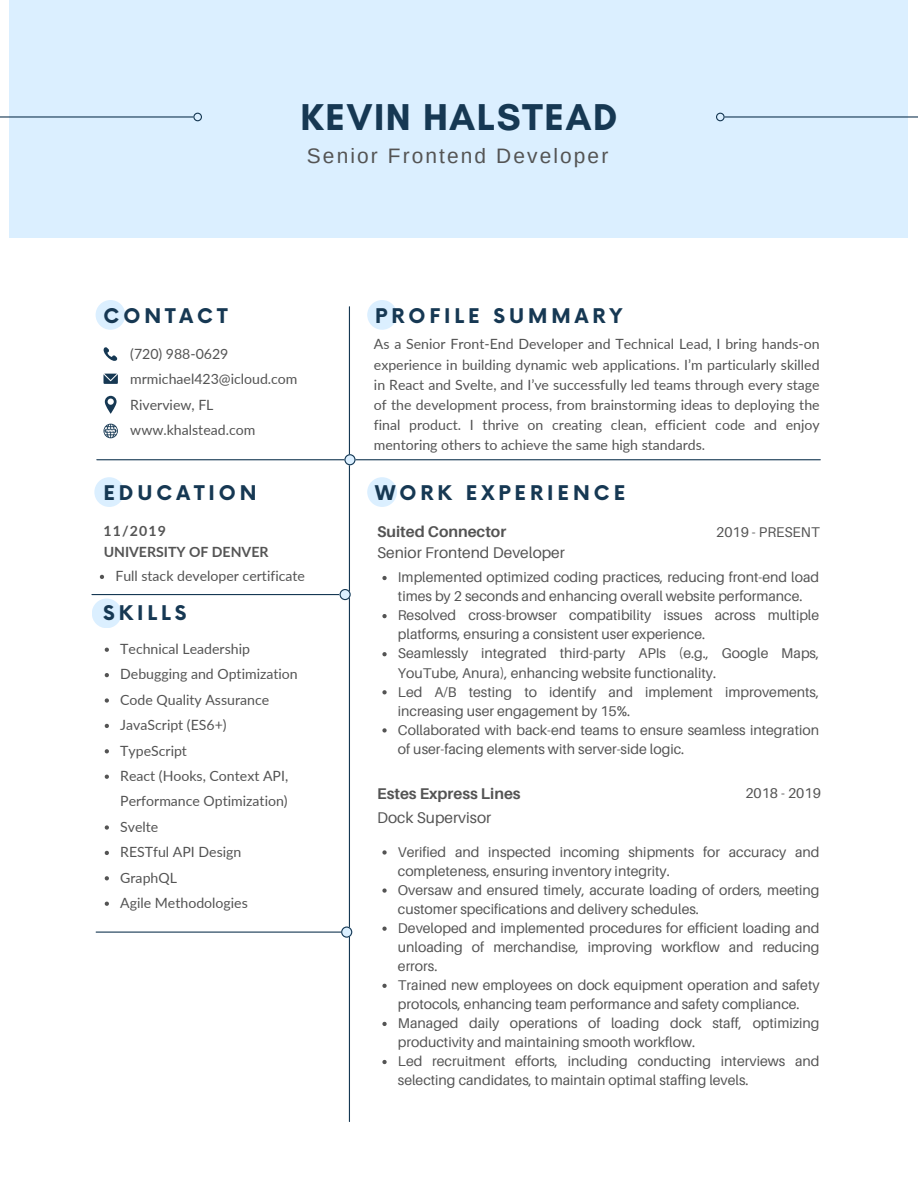
<style>
.page{position:relative;width:918px;height:1188px;background:#fff}
.page>*{position:absolute;margin:0;border:0;box-sizing:border-box;transform-origin:0 0}
.t1{font:700 38.1px "Glacial Indifference";letter-spacing:.035em;color:#163853}
.t2{font:20.85px "Arimo";letter-spacing:.1em;color:#545454}
.t3{font:700 19.8px "Now";letter-spacing:.2em;color:#163853}
.t4{font:15.45px "Aileron";color:#545454}
.t5{font:700 15.45px "Aileron";color:#545454}
.t6{font:14.1px/19px "Aileron";color:#545454}
.t7{font:14.1px/20.1px "Lato";color:#545454}
.t8{font:700 14.1px "Lato";color:#545454}
</style>
<div class="page">
<hr style="left:97px;top:459px;width:723px;height:1px;background:#163853">
<hr style="left:349px;top:307px;width:1px;height:815px;background:#163853">
<svg style="left:344px;top:454px;width:12px;height:11px"></svg>
<hr style="left:92px;top:594px;width:247px;height:1px;background:#163853">
<svg style="left:340px;top:589px;width:11px;height:11px"></svg>
<hr style="left:96px;top:932px;width:253px;height:1px;background:#163853">
<svg style="left:341px;top:927px;width:11px;height:11px"></svg>
<svg style="left:104px;top:347px;width:13px;height:14px"></svg>
<svg style="left:104px;top:374px;width:14px;height:10px"></svg>
<svg style="left:105px;top:396px;width:11px;height:18px"></svg>
<svg style="left:104px;top:424px;width:14px;height:14px"></svg>
<div style="left:96px;top:300px;width:29px;height:30px;background:#dbefff;border-radius:50%"></div>
<svg style="left:100px;top:575px;width:4px;height:4px"></svg>
<div style="left:94px;top:477px;width:30px;height:30px;background:#dbefff;border-radius:50%"></div>
<div style="left:92px;top:598px;width:30px;height:30px;background:#dbefff;border-radius:50%"></div>
<svg style="left:105px;top:648px;width:4px;height:4px"></svg>
<svg style="left:105px;top:673px;width:4px;height:4px"></svg>
<svg style="left:105px;top:698px;width:4px;height:5px"></svg>
<svg style="left:105px;top:724px;width:4px;height:4px"></svg>
<svg style="left:105px;top:749px;width:4px;height:4px"></svg>
<svg style="left:105px;top:775px;width:4px;height:4px"></svg>
<svg style="left:105px;top:825px;width:4px;height:5px"></svg>
<svg style="left:105px;top:851px;width:4px;height:4px"></svg>
<svg style="left:105px;top:876px;width:4px;height:4px"></svg>
<svg style="left:105px;top:902px;width:4px;height:4px"></svg>
<div style="left:367px;top:300px;width:30px;height:30px;background:#dbefff;border-radius:50%"></div>
<div style="left:367px;top:477px;width:30px;height:30px;background:#dbefff;border-radius:50%"></div>
<svg style="left:382px;top:576px;width:5px;height:4px"></svg>
<svg style="left:382px;top:614px;width:5px;height:4px"></svg>
<svg style="left:382px;top:652px;width:5px;height:4px"></svg>
<svg style="left:382px;top:690px;width:5px;height:4px"></svg>
<svg style="left:382px;top:728px;width:5px;height:5px"></svg>
<svg style="left:382px;top:850px;width:5px;height:5px"></svg>
<svg style="left:382px;top:888px;width:5px;height:5px"></svg>
<svg style="left:382px;top:927px;width:5px;height:4px"></svg>
<svg style="left:382px;top:984px;width:5px;height:4px"></svg>
<svg style="left:382px;top:1022px;width:5px;height:4px"></svg>
<svg style="left:382px;top:1060px;width:5px;height:4px"></svg>
<div style="left:9px;top:0;width:899px;height:238px;background:#dbefff"></div>
<hr style="left:0;top:116px;width:198px;height:2px;background:#163853">
<svg style="left:193px;top:113px;width:9px;height:8px"></svg>
<hr style="left:720px;top:116px;width:198px;height:2px;background:#163853">
<svg style="left:716px;top:113px;width:9px;height:8px"></svg>
<p class="t1" style="left:301px;top:94px;width:318px">KEVIN HALSTEAD</p>
<p class="t2" style="left:307px;top:144px;width:303px">Senior Frontend Developer</p>
<h1 class="t3" style="left:104px;top:305px;width:125px">CONTACT</h1>
<h3 class="t7" style="left:130px;top:344px;width:100px">(720) 988-0629</h3>
<h2 class="t7" style="left:130px;top:369px;width:169px">mrmichael423@icloud.com</h2>
<h2 class="t7" style="left:130px;top:394px;width:85px">Riverview, FL</h2>
<p class="t7" style="left:130px;top:420px;width:127px">www.khalstead.com</p>
<p class="t3" style="left:103px;top:483px;width:155px">EDUCATION</p>
<p class="t8" style="left:103px;top:523px;width:64px">11/2019</p>
<p class="t8" style="left:104px;top:543px;width:166px">UNIVERSITY OF DENVER</p>
<p class="t7" style="left:115px;top:566px;width:191px">Full stack developer certificate</p>
<p class="t3" style="left:103px;top:602px;width:85px">SKILLS</p>
<p class="t7" style="left:120px;top:638px;width:131px">Technical Leadership</p>
<p class="t7" style="left:120px;top:664px;width:179px">Debugging and Optimization</p>
<p class="t7" style="left:120px;top:689px;width:151px">Code Quality Assurance</p>
<h2 class="t7" style="left:120px;top:715px;width:108px">JavaScript (ES6+)</h2>
<h2 class="t7" style="left:120px;top:740px;width:68px">TypeScript</h2>
<h6 class="t7" style="left:120px;top:763px;width:169px;line-height:25.3px">React (Hooks, Context API,<br>Performance Optimization)</h6>
<h6 class="t7" style="left:120px;top:816px;width:40px">Svelte</h6>
<h5 class="t7" style="left:120px;top:842px;width:123px">RESTful API Design</h5>
<p class="t7" style="left:120px;top:867px;width:58px">GraphQL</p>
<p class="t7" style="left:120px;top:892px;width:129px">Agile Methodologies</p>
<p class="t3" style="left:375px;top:305px;width:249px">PROFILE SUMMARY</p>
<p class="t7" style="left:374px;top:334px;width:447px;text-align:justify">As a Senior Front-End Developer and Technical Lead, I bring hands-on experience in building dynamic web applications. I’m particularly skilled in React and Svelte, and I’ve successfully led teams through every stage of the development process, from brainstorming ideas to deploying the final product. I thrive on creating clean, efficient code and enjoy mentoring others to achieve the same high standards.</p>
<p class="t3" style="left:375px;top:483px;width:252px">WORK EXPERIENCE</p>
<p class="t5" style="left:377px;top:522px;width:131px">Suited Connector</p>
<p class="t6" style="left:716px;top:522px;width:105px">2019 - PRESENT</p>
<p class="t4" style="left:377px;top:543px;width:189px">Senior Frontend Developer</p>
<p class="t6" style="left:398px;top:568px;width:423px">Implemented optimized coding practices, reducing front-end load times by 2 seconds and enhancing overall website performance.</p>
<p class="t6" style="left:398px;top:606px;width:423px">Resolved cross-browser compatibility issues across multiple platforms, ensuring a consistent user experience.</p>
<p class="t6" style="left:398px;top:644px;width:423px">Seamlessly integrated third-party APIs (e.g., Google Maps,<br>YouTube, Anura), enhancing website functionality.</p>
<p class="t6" style="left:398px;top:682px;width:423px">Led A/B testing to identify and implement improvements, increasing user engagement by 15%.</p>
<p class="t6" style="left:398px;top:720px;width:423px">Collaborated with back-end teams to ensure seamless integration of user-facing elements with server-side logic.</p>
<p class="t5" style="left:377px;top:784px;width:145px">Estes Express Lines</p>
<h2 class="t6" style="left:745px;top:783px;width:77px">2018 - 2019</h2>
<p class="t4" style="left:377px;top:808px;width:116px">Dock Supervisor</p>
<p class="t6" style="left:398px;top:842px;width:423px">Verified and inspected incoming shipments for accuracy and completeness, ensuring inventory integrity.</p>
<p class="t6" style="left:398px;top:880px;width:423px">Oversaw and ensured timely, accurate loading of orders, meeting customer specifications and delivery schedules.</p>
<p class="t6" style="left:398px;top:918px;width:423px;text-align:justify">Developed and implemented procedures for efficient loading and unloading of merchandise, improving workflow and reducing errors.</p>
<h6 class="t6" style="left:398px;top:975px;width:423px">Trained new employees on dock equipment operation and safety protocols, enhancing team performance and safety compliance.</h6>
<p class="t6" style="left:398px;top:1013px;width:423px">Managed daily operations of loading dock staff, optimizing productivity and maintaining smooth workflow.</p>
<p class="t6" style="left:398px;top:1052px;width:423px">Led recruitment efforts, including conducting interviews and selecting candidates, to maintain optimal staffing levels.</p>
</div>
